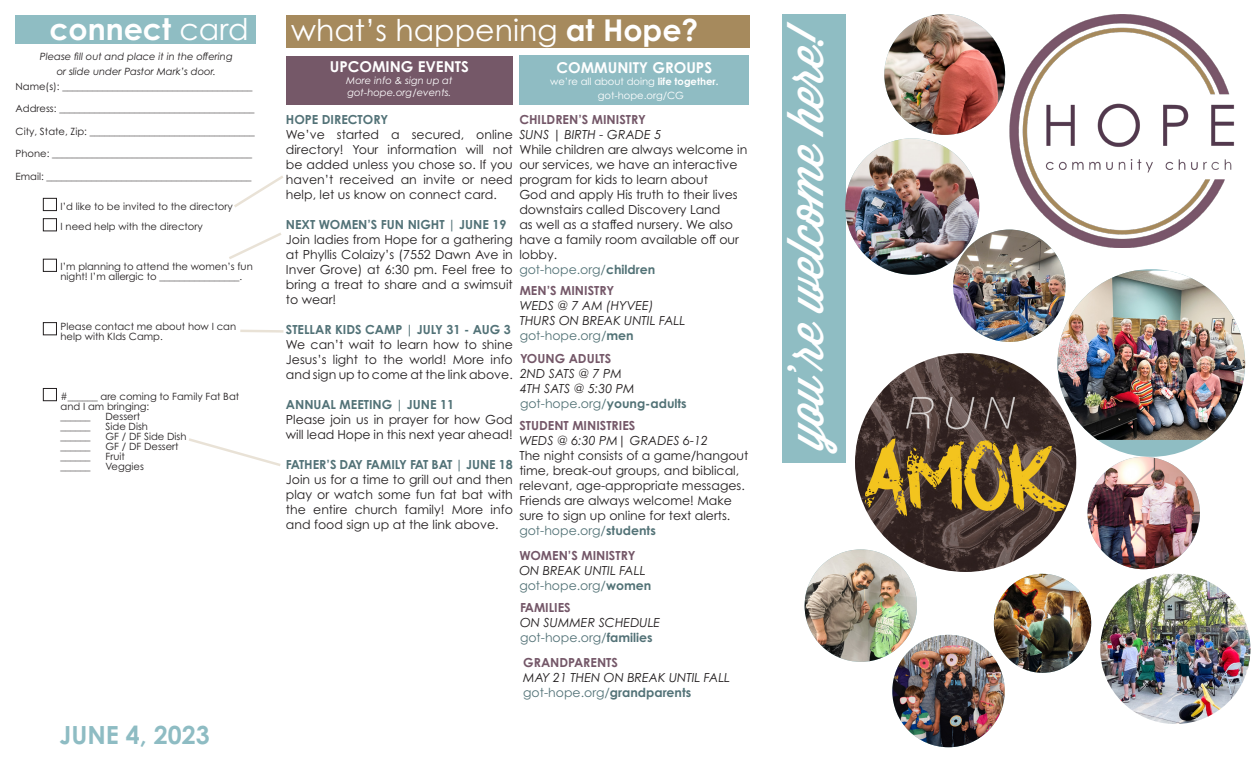
<style>
.page{position:relative;width:1260px;height:765px;background:#fff}
.page>*{position:absolute;margin:0;border:0;box-sizing:border-box;transform-origin:0 0}
.t1{font:50px "Wisdom Script";color:#fff}
.t2{font:30px "Century Gothic Pro";color:#fff}
.t3{font:700 30px "Century Gothic Pro";color:#fff}
.t4{font:700 25px "Century Gothic Pro";color:#8ebcc3}
.t5{font:700 15px "Century Gothic Pro";color:#fff}
.t6{font:12.5px/15px "Century Gothic Pro";color:#231f20;text-align:justify}
.t7{font:italic 12.5px "Century Gothic Pro";color:#231f20}
.t8{font:700 12.5px "Century Gothic Pro";color:#527277}
.t9{font:12.5px "Century Gothic Pro";color:#527276}
.t10{font:700 12.5px "Century Gothic Pro";color:#745768}
.t11{font:12.5px "Century Gothic Pro";color:#527277}
.t12{font:12.5px "Century Gothic Pro";color:#537277}
.t13{font:10px/10px "Century Gothic Pro";color:#231f20}
.t14{font:italic 10px "Century Gothic Pro";color:#231f20}
.t15{font:10px "Century Gothic Pro";color:#fff}
.t16{font:italic 10px "Century Gothic Pro";color:#fff}
.s1{font-weight:400}
.s2{font-weight:700}
</style>
<div class="page">
<img style="left:855px;top:353px;width:221px;height:219px">
<div style="left:1057px;top:269px;width:188px;height:188px;background:#8fbdc3;border-radius:50%"></div>
<img style="left:1057px;top:271px;width:188px;height:169px">
<div style="left:782px;top:14px;width:63px;height:449px;background:#8fbdc3"></div>
<img style="left:1009px;top:14px;width:225px;height:233px">
<img style="left:884px;top:14px;width:121px;height:121px;border-radius:60px">
<img style="left:845px;top:138px;width:134px;height:137px">
<img style="left:953px;top:230px;width:113px;height:112px;border-radius:56px">
<img style="left:1088px;top:457px;width:112px;height:112px;border-radius:56px">
<img style="left:805px;top:549px;width:112px;height:113px;border-radius:56px">
<img style="left:994px;top:574px;width:97px;height:99px">
<img style="left:892px;top:635px;width:113px;height:112px;border-radius:56px">
<img style="left:1100px;top:574px;width:150px;height:150px;border-radius:75px">
<div style="left:286px;top:15px;width:463px;height:32px;background:#a68a5d"></div>
<div style="left:286px;top:56px;width:227px;height:49px;background:#755868"></div>
<div style="left:519px;top:55px;width:230px;height:50px;background:#8fbcc3"></div>
<div style="left:16px;top:15px;width:240px;height:29px;background:#8fbdc3"></div>
<div style="left:43px;top:259px;width:14px;height:13px;border:1px solid #231f20"></div>
<div style="left:43px;top:322px;width:14px;height:13px;border:1px solid #231f20"></div>
<svg style="left:234px;top:176px;width:49px;height:32px"></svg>
<svg style="left:229px;top:233px;width:53px;height:26px"></svg>
<svg style="left:240px;top:329px;width:44px;height:4px"></svg>
<div style="left:43px;top:388px;width:14px;height:13px;border:1px solid #231f20"></div>
<div style="left:43px;top:198px;width:14px;height:13px;border:1px solid #231f20"></div>
<div style="left:43px;top:218px;width:14px;height:13px;border:1px solid #231f20"></div>
<svg style="left:189px;top:438px;width:92px;height:28px"></svg>
<p class="t3" style="left:49px;top:10px;width:201px">connect <span class="s1">card</span></p>
<p class="t14" style="left:40px;top:50px;width:194px">Please fill out and place it in the offering</p>
<p class="t14" style="left:57px;top:65px;width:161px">or slide under Pastor Mark’s door.</p>
<p class="t13" style="left:16px;top:81px;width:238px">Name(s): ______________________________________</p>
<p class="t13" style="left:16px;top:104px;width:240px">Address: _______________________________________</p>
<p class="t13" style="left:16px;top:126px;width:241px">City, State, Zip: _________________________________</p>
<p class="t13" style="left:16px;top:149px;width:238px">Phone: ________________________________________</p>
<p class="t13" style="left:16px;top:171px;width:238px">Email: _________________________________________</p>
<p class="t13" style="left:61px;top:201px;width:174px">I’d like to be invited to the directory</p>
<p class="t13" style="left:61px;top:221px;width:144px">I need help with the directory</p>
<p class="t13" style="left:61px;top:261px;width:194px">I’m planning to attend the women’s fun night! I’m allergic to ________________.</p>
<p class="t13" style="left:61px;top:321px;width:177px">Please contact me about how I can help with KIds Camp.</p>
<p class="t13" style="left:61px;top:391px;width:180px">#______ are coming to Family Fat Bat</p>
<p class="t13" style="left:61px;top:401px;width:90px">and I am bringing:</p>
<p class="t13" style="left:61px;top:411px;width:32px">______</p>
<p class="t13" style="left:106px;top:411px;width:36px">Dessert</p>
<p class="t13" style="left:106px;top:421px;width:44px">Side Dish</p>
<p class="t13" style="left:61px;top:421px;width:32px">______</p>
<p class="t13" style="left:106px;top:431px;width:83px">GF / DF Side Dish</p>
<p class="t13" style="left:61px;top:431px;width:32px">______</p>
<p class="t13" style="left:106px;top:441px;width:75px">GF / DF Dessert</p>
<p class="t13" style="left:61px;top:441px;width:32px">______</p>
<p class="t13" style="left:106px;top:451px;width:21px">Fruit</p>
<p class="t13" style="left:61px;top:451px;width:32px">______</p>
<p class="t13" style="left:61px;top:461px;width:32px">______</p>
<p class="t13" style="left:106px;top:461px;width:40px">Veggies</p>
<p class="t4" style="left:59px;top:719px;width:152px">JUNE 4, 2023</p>
<p class="t2" style="left:291px;top:12px;width:409px">what’s happening <span class="s2">at Hope?</span></p>
<p class="t5" style="left:330px;top:57px;width:141px">UPCOMING EVENTS</p>
<p class="t16" style="left:346px;top:75px;width:108px">More info &amp; sign up at</p>
<p class="t16" style="left:347px;top:87px;width:106px">got-hope.org/events.</p>
<p class="t5" style="left:556px;top:58px;width:157px">COMMUNITY GROUPS</p>
<p class="t15" style="left:550px;top:75px;width:170px">we’re all about doing <span class="s2">life together.</span></p>
<p class="t15" style="left:598px;top:89px;width:88px">got-hope.org/CG</p>
<p class="t8" style="left:286px;top:112px;width:104px">HOPE DIRECTORY</p>
<p class="t6" style="left:286px;top:127px;width:228px">We’ve started a secured, online directory! Your information will not be added unless you chose so. If you haven’t received an invite or need help, let us know on connect card.</p>
<p class="t8" style="left:286px;top:217px;width:222px">NEXT WOMEN’S FUN NIGHT | JUNE 19</p>
<p class="t6" style="left:286px;top:232px;width:228px">Join ladies from Hope for a gathering at Phyllis Colaizy’s (7552 Dawn Ave in Inver Grove) at 6:30 pm. Feel free to bring a treat to share and a swimsuit to wear!</p>
<p class="t8" style="left:286px;top:322px;width:226px">STELLAR KIDS CAMP | JULY 31 - AUG 3</p>
<p class="t6" style="left:286px;top:337px;width:228px">We can’t wait to learn how to shine Jesus’s light to the world! More info and sign up to come at the link above.</p>
<p class="t8" style="left:286px;top:397px;width:170px">ANNUAL MEETING | JUNE 11</p>
<p class="t6" style="left:286px;top:412px;width:228px">Please join us in prayer for how God will lead Hope in this next year ahead!</p>
<p class="t8" style="left:286px;top:457px;width:228px">FATHER’S DAY FAMILY FAT BAT | JUNE 18</p>
<p class="t6" style="left:286px;top:472px;width:228px">Join us for a time to grill out and then play or watch some fun fat bat with the entire church family! More info and food sign up at the link above.</p>
<p class="t10" style="left:519px;top:112px;width:128px">CHILDREN’S MINISTRY</p>
<p class="t7" style="left:519px;top:127px;width:143px">SUNS | BIRTH - GRADE 5</p>
<p class="t6" style="left:519px;top:142px;width:229px;text-align:left">While children are always welcome in our services, we have an interactive program for kids to learn about<br>God and apply His truth to their lives downstairs called Discovery Land<br>as well as a staffed nursery. We also have a family room available off our lobby.</p>
<p class="t9" style="left:519px;top:262px;width:137px">got-hope.org/<span class="s2">children</span></p>
<p class="t10" style="left:520px;top:283px;width:96px">MEN’S MINISTRY</p>
<p class="t7" style="left:520px;top:298px;width:135px">WEDS @ 7 AM (HYVEE)</p>
<p class="t7" style="left:520px;top:313px;width:167px">THURS ON BREAK UNTIL FALL</p>
<p class="t9" style="left:520px;top:328px;width:115px">got-hope.org/<span class="s2">men</span></p>
<p class="t10" style="left:520px;top:350px;width:93px">YOUNG ADULTS</p>
<p class="t7" style="left:520px;top:366px;width:103px">2ND SATS @ 7 PM</p>
<p class="t7" style="left:520px;top:381px;width:116px">4TH SATS @ 5:30 PM</p>
<p class="t9" style="left:520px;top:396px;width:168px">got-hope.org/<span class="s2">young-adults</span></p>
<p class="t10" style="left:519px;top:418px;width:117px">STUDENT MINISTRIES</p>
<p class="t7" style="left:519px;top:433px;width:190px">WEDS @ 6:30 PM| GRADES 6-12</p>
<p class="t6" style="left:519px;top:448px;width:231px;text-align:left">The night consists of a game/hangout time, break-out groups, and biblical, relevant, age-appropriate messages.<br>Friends are always welcome! Make sure to sign up online for text alerts.</p>
<p class="t9" style="left:519px;top:523px;width:138px">got-hope.org/<span class="s2">students</span></p>
<p class="t10" style="left:519px;top:547px;width:118px">WOMEN’S MINISTRY</p>
<p class="t7" style="left:519px;top:563px;width:128px">ON BREAK UNTIL FALL</p>
<p class="t9" style="left:519px;top:578px;width:133px">got-hope.org/<span class="s2">women</span></p>
<p class="t10" style="left:520px;top:599px;width:52px">FAMILIES</p>
<p class="t7" style="left:520px;top:615px;width:142px">ON SUMMER SCHEDULE</p>
<p class="t12" style="left:520px;top:630px;width:134px">got-hope.org/<span class="s2">families</span></p>
<p class="t10" style="left:523px;top:655px;width:96px">GRANDPARENTS</p>
<p class="t7" style="left:523px;top:670px;width:208px">MAY 21 THEN ON BREAK UNTIL FALL</p>
<p class="t11" style="left:523px;top:685px;width:170px">got-hope.org/<span class="s2">grandparents</span></p>
<p class="t1" style="left:767px;top:447px;width:427px;rotate:-90deg">you’re welcome here!</p>
</div>
